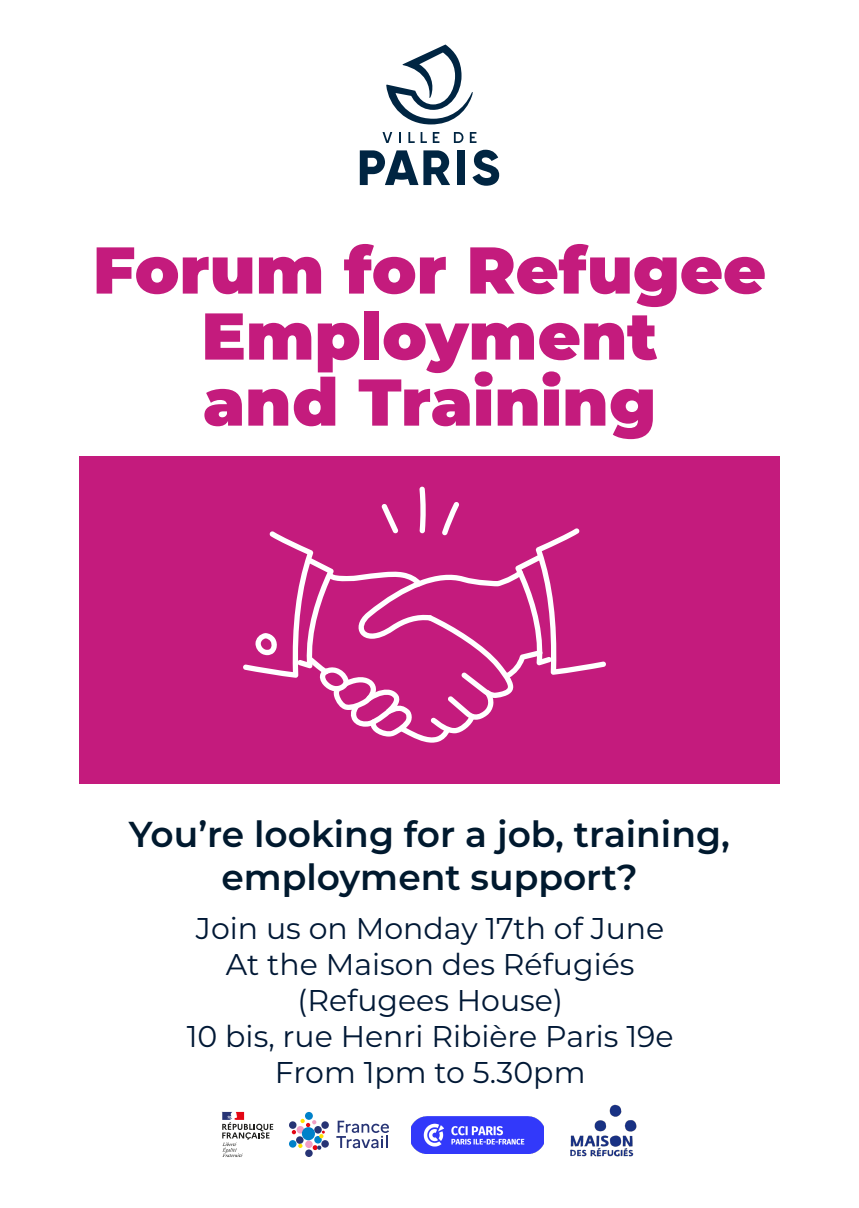
<style>
.page{position:relative;width:859px;height:1208px;background:#fff}
.page>*{position:absolute;margin:0;border:0;box-sizing:border-box;transform-origin:0 0}
.t1{font:900 66px/66px "Montserrat";color:#c41b7d;text-align:center}
.t2{font:600 36px/43px "Montserrat";color:#00192e;text-align:center}
.t3{font:30px/36px "Montserrat";color:#001835;text-align:center}
</style>
<div class="page">
<div style="left:79px;top:456px;width:701px;height:328px;background:#c41b7d"></div>
<img style="left:411px;top:1116px;width:132px;height:37px">
<img style="left:570px;top:1104px;width:67px;height:53px">
<svg style="left:243px;top:486px;width:363px;height:256px"></svg>
<div style="left:321px;top:1140px;width:8px;height:7px;background:#273475;border-radius:50%"></div>
<div style="left:305px;top:1149px;width:8px;height:8px;background:#273475;border-radius:50%"></div>
<div style="left:321px;top:1121px;width:8px;height:7px;background:#273475;border-radius:50%"></div>
<svg style="left:289px;top:1118px;width:36px;height:32px"></svg>
<div style="left:305px;top:1112px;width:8px;height:7px;background:#0081c9;border-radius:50%"></div>
<div style="left:289px;top:1140px;width:7px;height:7px;background:#0081c9;border-radius:50%"></div>
<div style="left:302px;top:1127px;width:13px;height:13px;background:#0081c9;border-radius:50%"></div>
<svg style="left:336px;top:1120px;width:53px;height:28px"></svg>
<svg style="left:222px;top:1112px;width:51px;height:45px"></svg>
<div style="left:457px;top:150px;width:8px;height:35px;background:#002542"></div>
<svg style="left:360px;top:150px;width:90px;height:35px"></svg>
<svg style="left:472px;top:150px;width:27px;height:36px"></svg>
<svg style="left:382px;top:132px;width:10px;height:11px"></svg>
<svg style="left:408px;top:132px;width:7px;height:11px"></svg>
<svg style="left:421px;top:132px;width:6px;height:11px"></svg>
<svg style="left:454px;top:132px;width:9px;height:11px"></svg>
<svg style="left:470px;top:132px;width:6px;height:11px"></svg>
<svg style="left:433px;top:132px;width:6px;height:11px"></svg>
<svg style="left:386px;top:45px;width:87px;height:79px"></svg>
<h1 class="t1" style="left:93px;top:233px;width:675px">Forum for Refugee<br>Employment<br>and Training</h1>
<p class="t2" style="left:129px;top:811px;width:602px">You’re looking for a job, training, employment support?</p>
<p class="t3" style="left:187px;top:909px;width:488px">Join us on Monday 17th of June<br>At the Maison des Réfugiés (Refugees House)<br>10 bis, rue Henri Ribière Paris 19e<br>From 1pm to 5.30pm</p>
</div>
